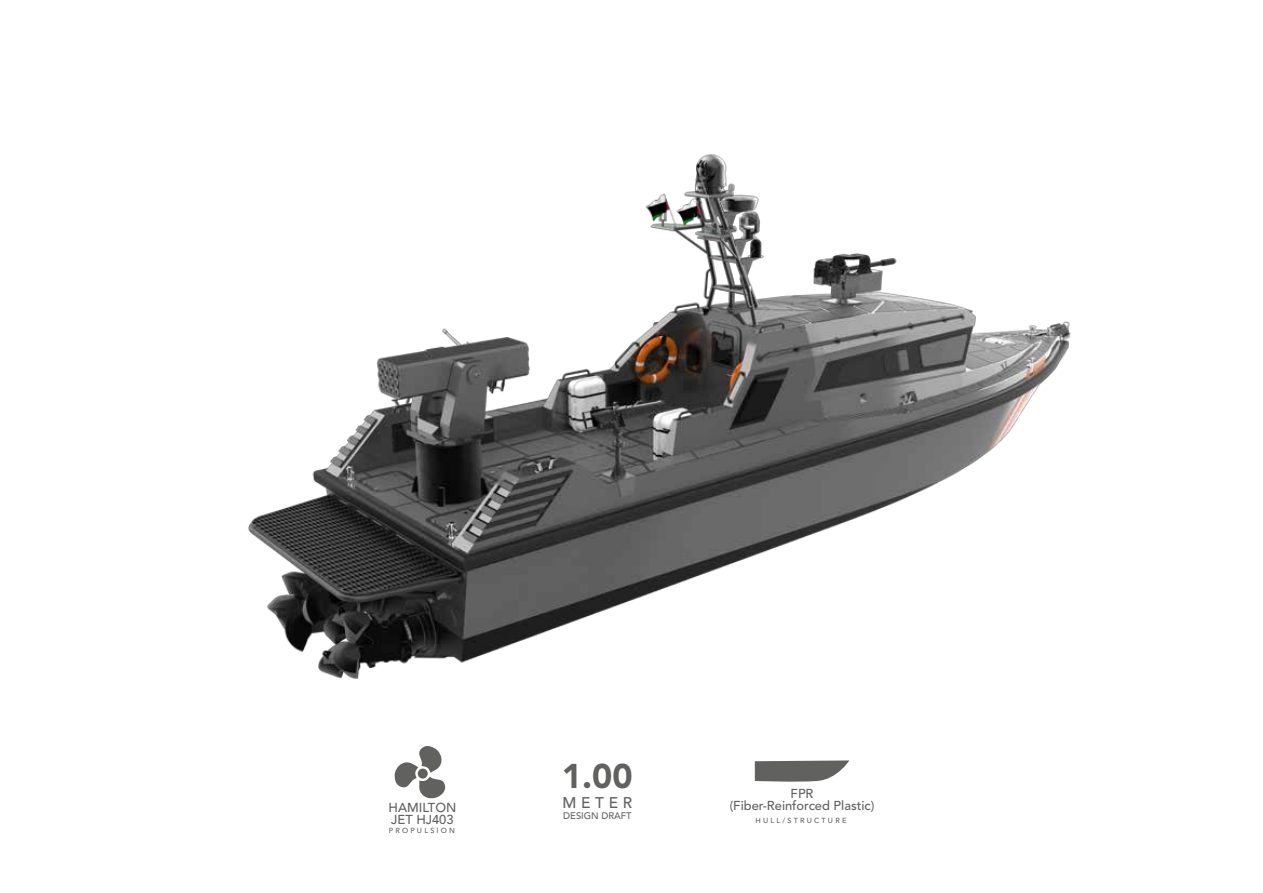
<style>
.page{position:relative;width:1263px;height:893px;background:#fff}
.page>*{position:absolute;margin:0;border:0;box-sizing:border-box;transform-origin:0 0}
.t1{font:900 34.05px "Avenir LT Std";color:#616160}
.t2{font:500 15.45px "Avenir LT Std";letter-spacing:.3em;color:#616160}
.t3{font:500 12.9px/12px "Avenir LT Std";color:#616160}
.t4{font:500 9.45px "Avenir LT Std";color:#616160}
.t5{font:500 7.35px "Avenir LT Std";letter-spacing:.3em;color:#616160}
</style>
<div class="page">
<img style="left:248px;top:154px;width:823px;height:622px">
<svg style="left:394px;top:746px;width:51px;height:53px"></svg>
<div style="left:418px;top:769px;width:10px;height:10px;background:#616160;border-radius:50%"></div>
<svg style="left:755px;top:760px;width:94px;height:22px;background:#7c7c7b"></svg>
<p class="t3" style="left:389px;top:802px;width:69px">HAMILTON<br>JET HJ403</p>
<p class="t5" style="left:389px;top:827px;width:68px">PROPULSION</p>
<h1 class="t1" style="left:562px;top:756px;width:72px">1.00</h1>
<p class="t2" style="left:563px;top:793px;width:71px">METER</p>
<p class="t4" style="left:563px;top:810px;width:70px">DESIGN DRAFT</p>
<p class="t3" style="left:730px;top:788px;width:146px;text-align:center">FPR<br>(Fiber-Reinforced Plastic)</p>
<p class="t5" style="left:755px;top:816px;width:93px">HULL/STRUCTURE</p>
</div>
